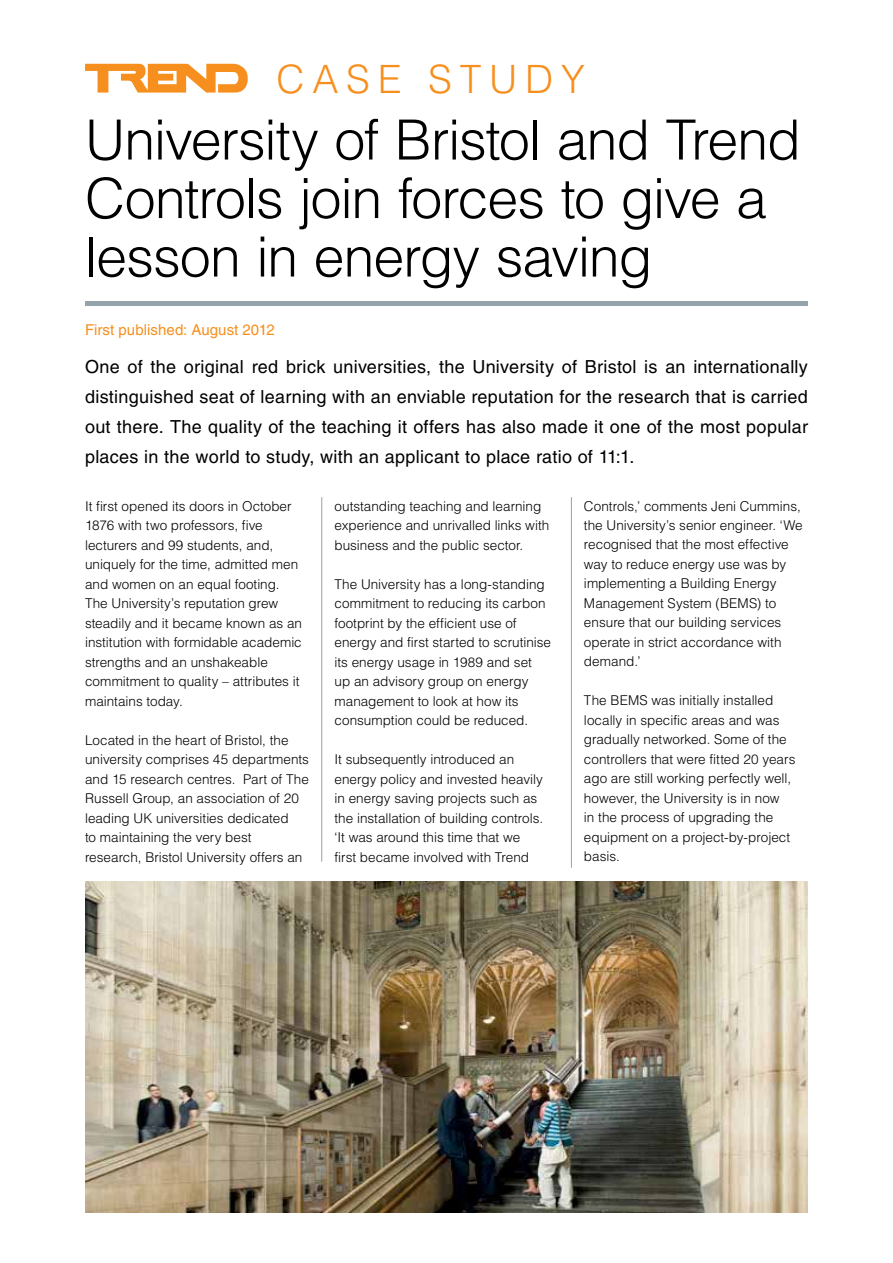
<style>
.page{position:relative;width:893px;height:1263px;background:#fff}
.page>*{position:absolute;margin:0;border:0;box-sizing:border-box;transform-origin:0 0}
.t1{font:300 55.5px/58.5px "Helvetica LT Std";letter-spacing:-.02em;color:#000}
.t2{font:300 39px "Helvetica LT Std";letter-spacing:.2em;color:#f78f1e}
.t3{font:18px/30px "Helvetica LT Std";letter-spacing:.015em;color:#000;text-align:justify}
.t4{font:15px "Helvetica LT Std";letter-spacing:.005em;color:#f78f1e}
.t5{font:300 13.5px/19.5px "Helvetica LT Std";color:#000}
</style>
<div class="page">
<svg style="left:85px;top:64px;width:163px;height:29px"></svg>
<div style="left:85px;top:301px;width:723px;height:5px;background:#95a3ab"></div>
<hr style="left:321px;top:497px;width:1px;height:365px;background:#95a3ab">
<hr style="left:571px;top:497px;width:1px;height:371px;background:#95a3ab">
<img style="left:85px;top:881px;width:723px;height:332px">
<h2 class="t2" style="left:276px;top:54px;width:310px">CASE STUDY</h2>
<h1 class="t1" style="left:85px;top:110px;width:717px">University of Bristol and Trend<br>Controls join forces to give a lesson in energy saving</h1>
<p class="t4" style="left:85px;top:321px;width:191px">First published: August 2012</p>
<p class="t3" style="left:85px;top:351px;width:724px">One of the original red brick universities, the University of Bristol is an internationally distinguished seat of learning with an enviable reputation for the research that is carried out there. The quality of the teaching it offers has also made it one of the most popular places in the world to study, with an applicant to place ratio of 11:1.</p>
<p class="t5" style="left:85px;top:496px;width:219px">It first opened its doors in October<br>1876 with two professors, five lecturers and 99 students, and, uniquely for the time, admitted men and women on an equal footing.<br>The University’s reputation grew steadily and it became known as an institution with formidable academic strengths and an unshakeable commitment to quality – attributes it maintains today.</p>
<p class="t5" style="left:85px;top:730px;width:225px">Located in the heart of Bristol, the university comprises 45 departments and 15 research centres. Part of The Russell Group, an association of 20 leading UK universities dedicated<br>to maintaining the very best research, Bristol University offers an</p>
<p class="t5" style="left:584px;top:496px;width:220px">Controls,’ comments Jeni Cummins, the University’s senior engineer. ‘We recognised that the most effective way to reduce energy use was by implementing a Building Energy<br>Management System (BEMS) to ensure that our building services operate in strict accordance with demand.’</p>
<p class="t5" style="left:584px;top:691px;width:213px">The BEMS was initially installed locally in specific areas and was gradually networked. Some of the controllers that were fitted 20 years ago are still working perfectly well, however, the University is in now<br>in the process of upgrading the equipment on a project-by-project basis.</p>
<p class="t5" style="left:334px;top:496px;width:216px">outstanding teaching and learning experience and unrivalled links with business and the public sector.</p>
<p class="t5" style="left:334px;top:574px;width:218px">The University has a long-standing commitment to reducing its carbon footprint by the efficient use of energy and first started to scrutinise its energy usage in 1989 and set<br>up an advisory group on energy management to look at how its consumption could be reduced.</p>
<p class="t5" style="left:334px;top:749px;width:210px">It subsequently introduced an energy policy and invested heavily in energy saving projects such as the installation of building controls. ‘It was around this time that we first became involved with Trend</p>
</div>
